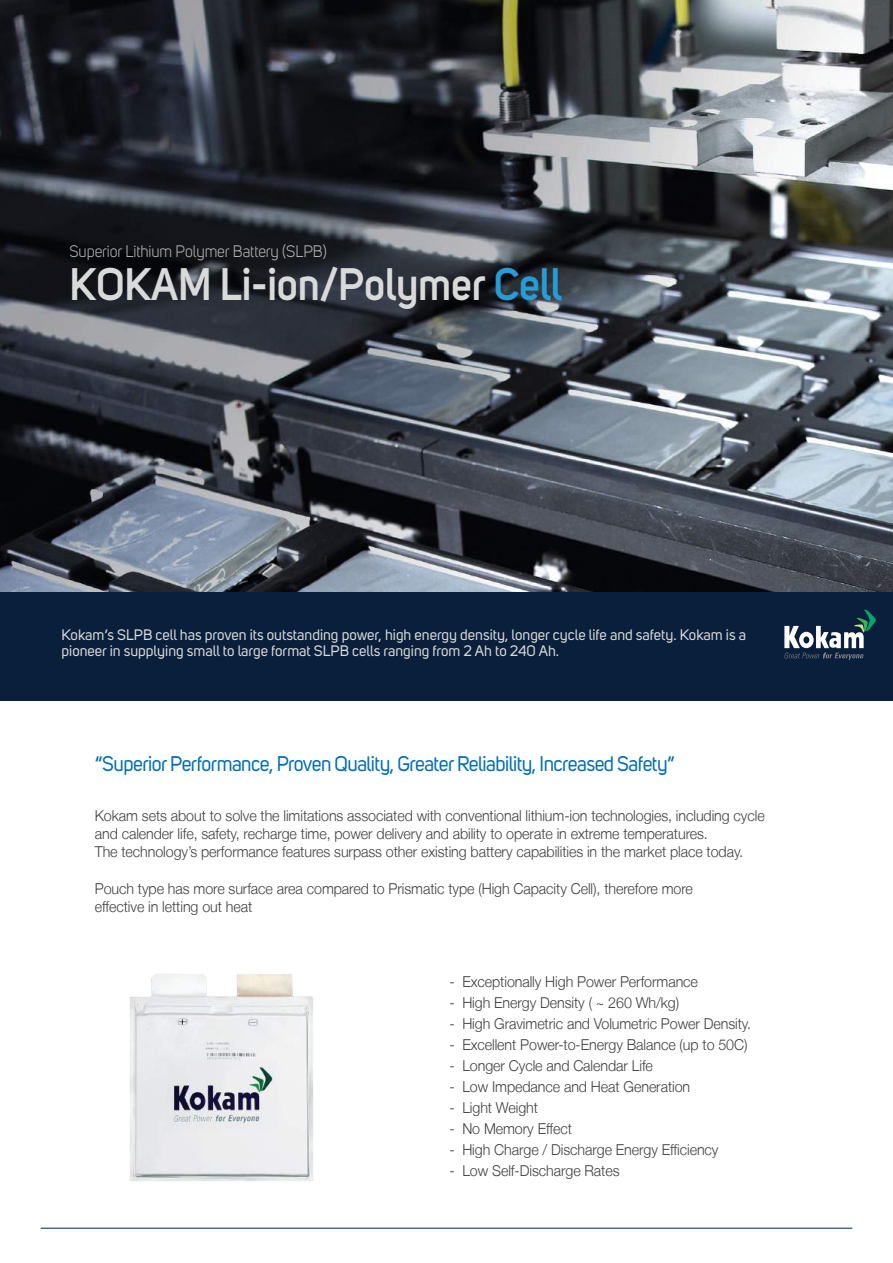
<style>
.page{position:relative;width:893px;height:1263px;background:#fff}
.page>*{position:absolute;margin:0;border:0;box-sizing:border-box;transform-origin:0 0}
.t1{font:600 45px "Uni Sans";letter-spacing:-.005em;color:#d9dada;scale:.95 1}
.t2{font:21px "Uni Sans";letter-spacing:-.025em;color:#016eb6;scale:.95 1}
.t3{font:16.5px "Uni Sans";letter-spacing:-.005em;color:#b2b4b4;scale:.95 1}
.t4{font:300 15px/18px "Helvetica Neue LT";letter-spacing:-.005em;color:#403f41;scale:.95 1}
.t5{font:15px/16.5px "Uni Sans";color:#d9dada}
.s1{color:#279cd7}
</style>
<div class="page">
<img style="left:0;top:1px;width:893px;height:591px">
<div style="left:0;top:592px;width:893px;height:109px;background:#0a1f3b"></div>
<svg style="left:784px;top:610px;width:92px;height:50px"></svg>
<hr style="left:41px;top:1227px;width:811px;height:2px;background:#456aa0">
<img style="left:130px;top:974px;width:183px;height:207px">
<p class="t3" style="left:69px;top:242px;width:272px">Superior Lithium Polymer Battery (SLPB)</p>
<h1 class="t1" style="left:69px;top:258px;width:520px">KOKAM Li-ion/Polymer <span class="s1">Cell</span></h1>
<p class="t5" style="left:62px;top:626px;width:686px">Kokam’s SLPB cell has proven its outstanding power, high energy density, longer cycle life and safety. Kokam is a pioneer in supplying small to large format SLPB cells ranging from 2 Ah to 240 Ah.</p>
<h2 class="t2" style="left:95px;top:751px;width:612px">“Superior Performance, Proven Quality, Greater Reliability, Increased Safety”</h2>
<p class="t4" style="left:95px;top:807px;width:707px">Kokam sets about to solve the limitations associated with conventional lithium-ion technologies, including cycle and calender life, safety, recharge time, power delivery and ability to operate in extreme temperatures.<br>The technology’s performance features surpass other existing battery capabilities in the market place today.</p>
<p class="t4" style="left:95px;top:879px;width:631px">Pouch type has more surface area compared to Prismatic type (High Capacity Cell), therefore more effective in letting out heat</p>
<p class="t4" style="left:449px;top:972px;width:263px">- Exceptionally High Power Performance</p>
<p class="t4" style="left:449px;top:993px;width:243px">- High Energy Density ( ~ 260 Wh/kg)</p>
<p class="t4" style="left:449px;top:1014px;width:319px">- High Gravimetric and Volumetric Power Density.</p>
<p class="t4" style="left:449px;top:1035px;width:315px">- Excellent Power-to-Energy Balance (up to 50C)</p>
<p class="t4" style="left:449px;top:1056px;width:216px">- Longer Cycle and Calendar Life</p>
<p class="t4" style="left:449px;top:1077px;width:255px">- Low Impedance and Heat Generation</p>
<p class="t4" style="left:449px;top:1098px;width:95px">- Light Weight</p>
<p class="t4" style="left:449px;top:1119px;width:130px">- No Memory Effect</p>
<p class="t4" style="left:449px;top:1140px;width:285px">- High Charge / Discharge Energy Efficiency</p>
<p class="t4" style="left:449px;top:1161px;width:181px">- Low Self-Discharge Rates</p>
</div>
